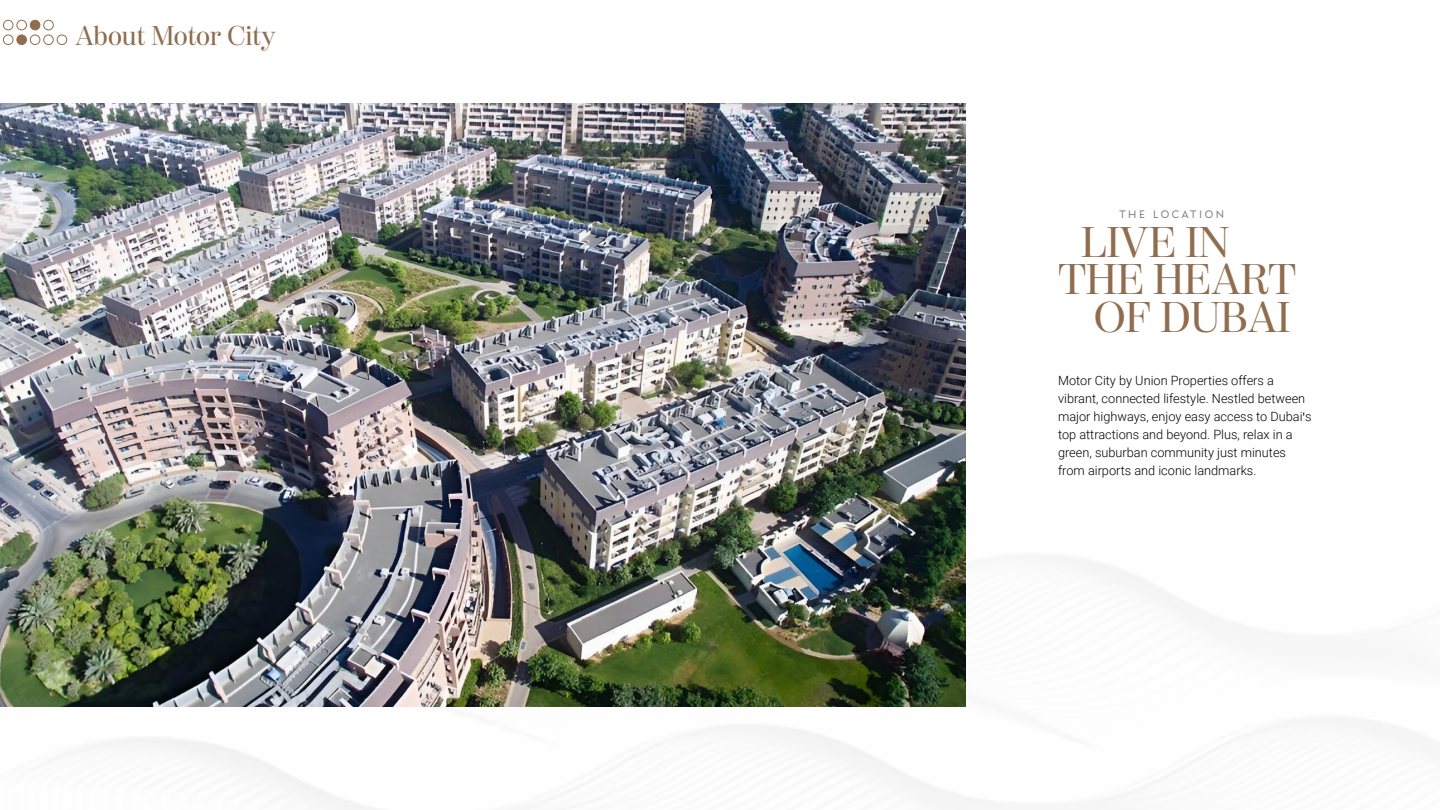
<style>
.page{position:relative;width:1440px;height:810px;background:#fff}
.page>*{position:absolute;margin:0;border:0;box-sizing:border-box;transform-origin:0 0}
.t1{font:42.75px/74.2px "Moderno FB";color:#906d4f}
.t2{font:27px "Moderno FB";color:#906d4f}
.t3{font:300 12.75px/18px "Roboto";color:#000}
.t4{font:100 10.43px "Garnet Capitals";letter-spacing:.24em;color:#7b7c80}
.s1{font-family:"Philosopher";font-weight:400}
</style>
<div class="page">
<img style="left:90px;top:448px;width:1335px;height:362px">
<img style="left:0;top:103px;width:965px;height:604px">
<div style="left:57px;top:35px;width:10px;height:10px;border:1px solid #906d4f;border-radius:50%"></div>
<div style="left:44px;top:35px;width:10px;height:10px;border:1px solid #906d4f;border-radius:50%"></div>
<div style="left:44px;top:20px;width:10px;height:10px;border:1px solid #906d4f;border-radius:50%"></div>
<div style="left:30px;top:35px;width:10px;height:10px;border:1px solid #906d4f;border-radius:50%"></div>
<div style="left:30px;top:20px;width:10px;height:10px;background:#906d4f;border-radius:50%"></div>
<div style="left:30px;top:20px;width:10px;height:10px;border:1px solid #906d4f;border-radius:50%"></div>
<div style="left:17px;top:35px;width:9px;height:10px;background:#906d4f;border-radius:50%"></div>
<div style="left:17px;top:35px;width:10px;height:10px;border:1px solid #906d4f;border-radius:50%"></div>
<div style="left:17px;top:20px;width:10px;height:10px;border:1px solid #906d4f;border-radius:50%"></div>
<div style="left:3px;top:35px;width:10px;height:10px;border:1px solid #906d4f;border-radius:50%"></div>
<div style="left:3px;top:20px;width:10px;height:10px;border:1px solid #906d4f;border-radius:50%"></div>
<h2 class="t2" style="left:75px;top:21px;width:202px">About Motor City</h2>
<p class="t4" style="left:1119px;top:209px;width:106px">THE LOCATION</p>
<h1 class="t1" style="left:1082px;top:207px;width:210px">LIVE IN<br>OF DUBAI</h1>
<h1 class="t1" style="left:1058px;top:244px;width:240px">THE HEART</h1>
<p class="t3" style="left:1058px;top:371px;width:255px">Motor City by Union Properties offers a vibrant, connected lifestyle. Nestled between major highways, enjoy easy access to Dubai<span class="s1">'</span>s top attractions and beyond. Plus, relax in a green, suburban community just minutes from airports and iconic landmarks.</p>
</div>
